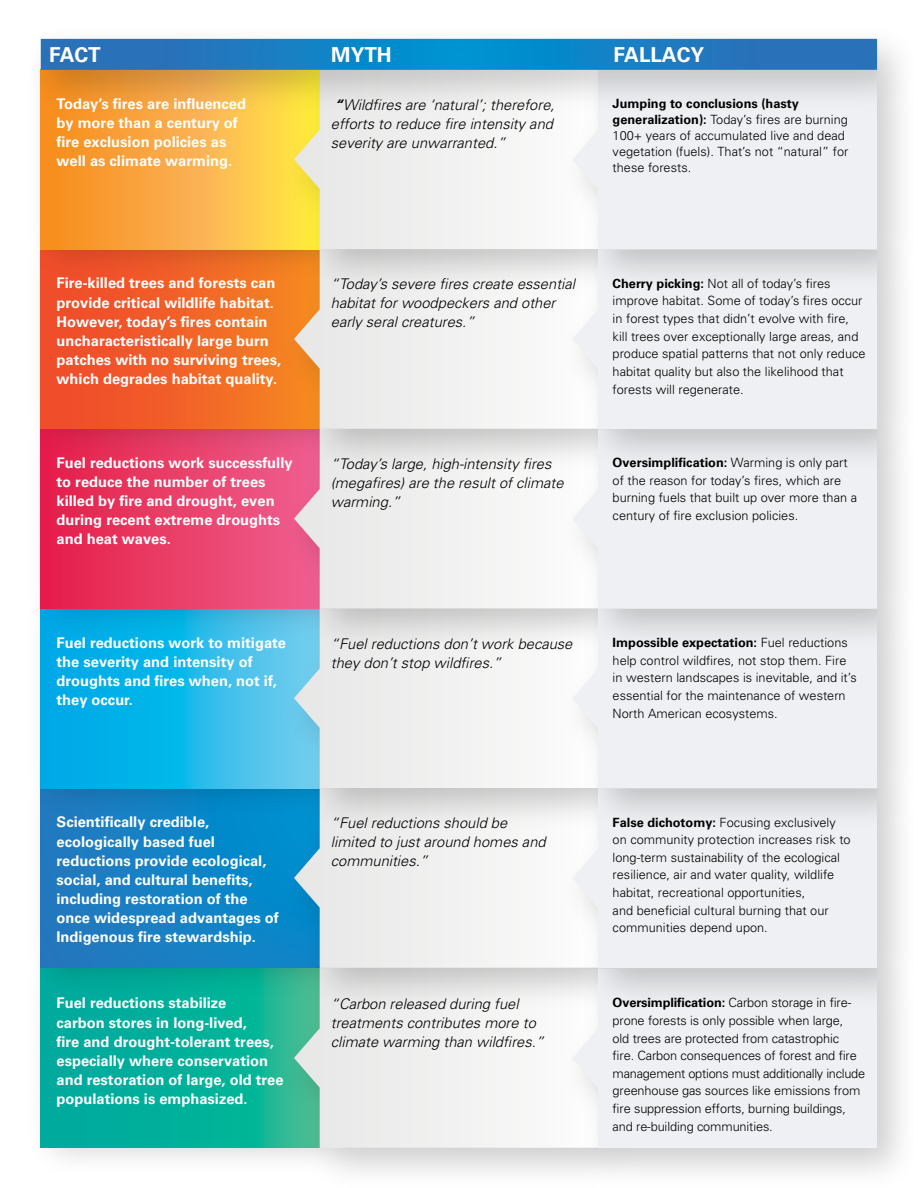
<style>
.page{position:relative;width:918px;height:1188px;background:#fff}
.page>*{position:absolute;margin:0;border:0;box-sizing:border-box;transform-origin:0 0}
.t1{font:700 20.55px "Univers";color:#fff}
.t2{font:700 14.7px/19px "Univers";color:#fff}
.t3{font:italic 300 14.7px/19px "Univers";color:#000}
.t4{font:300 12.75px/17.7px "Univers";color:#000}
.s1{font-weight:700}
</style>
<div class="page">
<img style="left:40px;top:1008px;width:227px;height:151px">
<div style="left:41px;top:968px;width:278px;height:180px;background:#00af9b"></div>
<img style="left:40px;top:828px;width:227px;height:180px">
<svg style="left:41px;top:828px;width:226px;height:140px"></svg>
<img style="left:40px;top:648px;width:227px;height:180px">
<svg style="left:41px;top:648px;width:226px;height:140px"></svg>
<img style="left:40px;top:469px;width:227px;height:179px">
<svg style="left:41px;top:469px;width:226px;height:139px"></svg>
<img style="left:40px;top:289px;width:227px;height:180px">
<svg style="left:41px;top:289px;width:226px;height:140px"></svg>
<img style="left:40px;top:123px;width:227px;height:166px">
<svg style="left:41px;top:123px;width:226px;height:126px"></svg>
<img style="left:267px;top:1021px;width:278px;height:152px">
<svg style="left:294px;top:1021px;width:251px;height:127px"></svg>
<img style="left:267px;top:841px;width:278px;height:180px">
<svg style="left:294px;top:841px;width:251px;height:127px"></svg>
<img style="left:267px;top:662px;width:278px;height:179px">
<svg style="left:294px;top:662px;width:251px;height:126px"></svg>
<img style="left:267px;top:482px;width:278px;height:180px">
<svg style="left:294px;top:482px;width:251px;height:126px"></svg>
<img style="left:267px;top:302px;width:278px;height:180px">
<svg style="left:294px;top:302px;width:251px;height:127px"></svg>
<img style="left:267px;top:123px;width:278px;height:179px">
<svg style="left:294px;top:123px;width:251px;height:126px"></svg>
<div style="left:572px;top:1021px;width:305px;height:127px;background:#eff0f3"></div>
<div style="left:572px;top:842px;width:305px;height:126px;background:#eff0f3"></div>
<div style="left:572px;top:662px;width:305px;height:126px;background:#eff0f3"></div>
<div style="left:572px;top:482px;width:305px;height:127px;background:#eff0f3"></div>
<div style="left:572px;top:303px;width:305px;height:126px;background:#eff0f3"></div>
<div style="left:572px;top:123px;width:305px;height:126px;background:#eff0f3"></div>
<img style="left:40px;top:38px;width:861px;height:85px">
<svg style="left:41px;top:39px;width:836px;height:31px"></svg>
<h1 class="t1" style="left:49px;top:43px;width:53px">FACT</h1>
<h1 class="t1" style="left:331px;top:43px;width:62px">MYTH</h1>
<h1 class="t1" style="left:614px;top:43px;width:92px">FALLACY</h1>
<p class="t2" style="left:57px;top:94px;width:191px">Today’s fires are influenced by more than a century of fire exclusion policies as well as climate warming.</p>
<p class="t3" style="left:331px;top:95px;width:225px;text-align:justify"><span class="s1">“</span>Wildfires are ‘natural’; therefore, efforts to reduce fire intensity and severity are unwarranted.”</p>
<p class="t4" style="left:613px;top:95px;width:237px;line-height:16.2px"><span class="s1">Jumping to conclusions (hasty generalization):</span> Today’s fires are burning 100+ years of accumulated live and dead vegetation (fuels). That’s not “natural” for these forests.</p>
<p class="t2" style="left:57px;top:274px;width:226px">Fire-killed trees and forests can provide critical wildlife habitat.<br>However, today’s fires contain uncharacteristically large burn patches with no surviving trees, which degrades habitat quality.</p>
<p class="t2" style="left:57px;top:453px;width:238px">Fuel reductions work successfully to reduce the number of trees killed by fire and drought, even during recent extreme droughts and heat waves.</p>
<p class="t2" style="left:57px;top:633px;width:231px">Fuel reductions work to mitigate the severity and intensity of droughts and fires when, not if, they occur.</p>
<p class="t2" style="left:57px;top:813px;width:224px">Scientifically credible, ecologically based fuel reductions provide ecological, social, and cultural benefits, including restoration of the once widespread advantages of<br>Indigenous fire stewardship.</p>
<p class="t2" style="left:57px;top:994px;width:229px">Fuel reductions stabilize<br>carbon stores in long-lived,<br>fire and drought-tolerant trees, especially where conservation and restoration of large, old tree populations is emphasized.</p>
<p class="t3" style="left:331px;top:274px;width:246px">“Today’s severe fires create essential habitat for woodpeckers and other early seral creatures.”</p>
<p class="t3" style="left:331px;top:454px;width:234px">“Today’s large, high-intensity fires (megafires) are the result of climate warming.”</p>
<p class="t4" style="left:613px;top:274px;width:254px"><span class="s1">Cherry picking:</span> Not all of today’s fires improve habitat. Some of today’s fires occur in forest types that didn’t evolve with fire, kill trees over exceptionally large areas, and produce spatial patterns that not only reduce habitat quality but also the likelihood that forests will regenerate.</p>
<p class="t4" style="left:613px;top:454px;width:246px"><span class="s1">Oversimplification:</span> Warming is only part of the reason for today’s fires, which are burning fuels that built up over more than a century of fire exclusion policies.</p>
<p class="t3" style="left:331px;top:634px;width:243px">“Fuel reductions don’t work because they don’t stop wildfires.”</p>
<p class="t4" style="left:613px;top:634px;width:246px"><span class="s1">Impossible expectation:</span> Fuel reductions help control wildfires, not stop them. Fire in western landscapes is inevitable, and it’s essential for the maintenance of western North American ecosystems.</p>
<p class="t3" style="left:331px;top:813px;width:216px">“Fuel reductions should be limited to just around homes and communities.”</p>
<p class="t4" style="left:613px;top:813px;width:240px"><span class="s1">False dichotomy:</span> Focusing exclusively on community protection increases risk to long-term sustainability of the ecological resilience, air and water quality, wildlife habitat, recreational opportunities,<br>and beneficial cultural burning that our communities depend upon.</p>
<p class="t3" style="left:331px;top:994px;width:215px">“Carbon released during fuel treatments contributes more to climate warming than wildfires.”</p>
<p class="t4" style="left:613px;top:994px;width:254px"><span class="s1">Oversimplification:</span> Carbon storage in fire&shy;prone forests is only possible when large,<br>old trees are protected from catastrophic<br>fire. Carbon consequences of forest and fire management options must additionally include greenhouse gas sources like emissions from fire suppression efforts, burning buildings, and re-building communities.</p>
</div>
